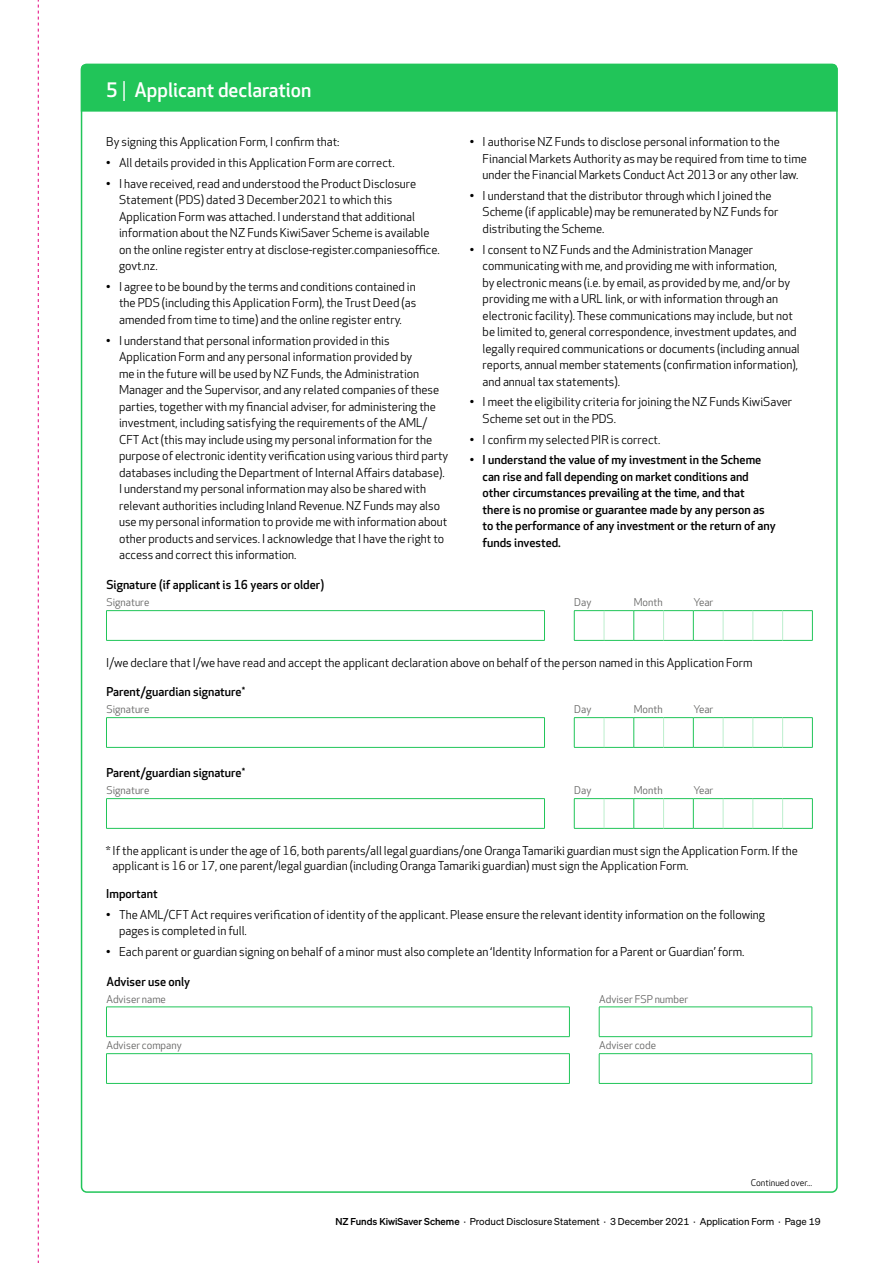
<style>
.page{position:relative;width:893px;height:1263px;background:#fff}
.page>*{position:absolute;margin:0;border:0;box-sizing:border-box;transform-origin:0 0}
.t1{font:500 19.5px "Apex New";color:#fff}
.t2{font:12px/16.5px "Apex New";color:#000}
.t3{font:500 12px/16.5px "Apex New";color:#000}
.t4{font:10.5px "Apex New";color:#626261}
.t5{font:10.5px "Apex New";color:#000}
.t6{font:9.75px "Sohne Buch";color:#000}
.t7{font:9px "Apex New";color:#000}
.s1{font-weight:400}
.s2{font-family:"Sohne Kraftig"}
</style>
<div class="page">
<svg style="left:106px;top:717px;width:707px;height:31px"></svg>
<svg style="left:106px;top:798px;width:707px;height:31px"></svg>
<svg style="left:106px;top:1008px;width:1px;height:28px"></svg>
<hr style="left:106px;top:1007px;width:464px;height:1px;background:#21c559">
<svg style="left:569px;top:1007px;width:1px;height:29px"></svg>
<svg style="left:599px;top:1008px;width:1px;height:28px"></svg>
<hr style="left:599px;top:1007px;width:213px;height:1px;background:#21c559">
<svg style="left:812px;top:1007px;width:1px;height:29px"></svg>
<hr style="left:106px;top:1036px;width:464px;height:1px;background:#21c559">
<hr style="left:599px;top:1036px;width:213px;height:1px;background:#21c559">
<svg style="left:106px;top:1054px;width:1px;height:29px"></svg>
<hr style="left:106px;top:1053px;width:464px;height:1px;background:#21c559">
<hr style="left:106px;top:1083px;width:464px;height:1px;background:#21c559">
<svg style="left:569px;top:1054px;width:1px;height:29px"></svg>
<svg style="left:599px;top:1054px;width:1px;height:29px"></svg>
<hr style="left:599px;top:1053px;width:213px;height:1px;background:#21c559">
<svg style="left:812px;top:1054px;width:1px;height:29px"></svg>
<hr style="left:599px;top:1083px;width:213px;height:1px;background:#21c559">
<div style="left:81px;top:64px;width:756px;height:48px;background:#21c559"></div>
<svg style="left:106px;top:610px;width:707px;height:31px"></svg>
<svg style="left:38px;top:0;width:1px;height:1263px"></svg>
<h1 class="t1" style="left:106px;top:77px;width:207px">5 <span class="s1">|</span> Applicant declaration</h1>
<p class="t2" style="left:106px;top:134px;width:235px">By signing this Application Form, I confirm that:</p>
<p class="t2" style="left:106px;top:154px;width:290px">• All details provided in this Application Form are correct.</p>
<p class="t2" style="left:119px;top:175px;width:322px;text-indent:-13px">• I have received, read and understood the Product Disclosure Statement (PDS) dated 3 December2021 to which this Application Form was attached. I understand that additional information about the NZ Funds KiwiSaver Scheme is available on the online register entry at disclose-register.companiesoffice. govt.nz.</p>
<p class="t2" style="left:119px;top:278px;width:299px;text-align:justify;text-indent:-13px">• I agree to be bound by the terms and conditions contained in the PDS (including this Application Form), the Trust Deed (as amended from time to time) and the online register entry.</p>
<p class="t2" style="left:119px;top:332px;width:331px;text-indent:-13px">• I understand that personal information provided in this Application Form and any personal information provided by<br>me in the future will be used by NZ Funds, the Administration Manager and the Supervisor, and any related companies of these parties, together with my financial adviser, for administering the investment, including satisfying the requirements of the AML/ CFT Act (this may include using my personal information for the purpose of electronic identity verification using various third party databases including the Department of Internal Affairs database).<br>I understand my personal information may also be shared with relevant authorities including Inland Revenue. NZ Funds may also use my personal information to provide me with information about other products and services. I acknowledge that I have the right to access and correct this information.</p>
<p class="t2" style="left:483px;top:134px;width:326px;text-indent:-13px">• I authorise NZ Funds to disclose personal information to the<br>Financial Markets Authority as may be required from time to time under the Financial Markets Conduct Act 2013 or any other law.</p>
<p class="t2" style="left:483px;top:187px;width:297px;text-indent:-13px">• I understand that the distributor through which I joined the<br>Scheme (if applicable) may be remunerated by NZ Funds for distributing the Scheme.</p>
<p class="t2" style="left:483px;top:241px;width:319px;text-indent:-13px">• I consent to NZ Funds and the Administration Manager communicating with me, and providing me with information,<br>by electronic means (i.e. by email, as provided by me, and/or by providing me with a URL link, or with information through an electronic facility). These communications may include, but not be limited to, general correspondence, investment updates, and legally required communications or documents (including annual reports, annual member statements (confirmation information), and annual tax statements).</p>
<p class="t2" style="left:483px;top:394px;width:311px;text-indent:-13px">• I meet the eligibility criteria for joining the NZ Funds KiwiSaver<br>Scheme set out in the PDS.</p>
<p class="t2" style="left:470px;top:431px;width:192px">• I confirm my selected PIR is correct.</p>
<p class="t3" style="left:483px;top:452px;width:295px;text-indent:-13px"><span class="s1">•</span> I understand the value of my investment in the Scheme can rise and fall depending on market conditions and other circumstances prevailing at the time, and that<br>there is no promise or guarantee made by any person as to the performance of any investment or the return of any funds invested.</p>
<p class="t3" style="left:106px;top:576px;width:219px">Signature (if applicant is 16 years or older)</p>
<p class="t4" style="left:106px;top:596px;width:44px">Signature</p>
<p class="t4" style="left:574px;top:596px;width:19px">Day</p>
<p class="t4" style="left:634px;top:596px;width:30px">Month</p>
<p class="t4" style="left:693px;top:596px;width:22px">Year</p>
<p class="t2" style="left:106px;top:654px;width:648px">I/we declare that I/we have read and accept the applicant declaration above on behalf of the person named in this Application Form</p>
<p class="t3" style="left:106px;top:683px;width:140px">Parent/guardian signature<sup>*</sup></p>
<p class="t4" style="left:106px;top:703px;width:44px">Signature</p>
<p class="t4" style="left:574px;top:703px;width:19px">Day</p>
<p class="t4" style="left:634px;top:703px;width:30px">Month</p>
<p class="t4" style="left:693px;top:703px;width:22px">Year</p>
<p class="t3" style="left:106px;top:764px;width:140px">Parent/guardian signature<sup>*</sup></p>
<p class="t4" style="left:106px;top:784px;width:44px">Signature</p>
<p class="t4" style="left:574px;top:784px;width:19px">Day</p>
<p class="t4" style="left:634px;top:784px;width:30px">Month</p>
<p class="t4" style="left:693px;top:784px;width:22px">Year</p>
<p class="t2" style="left:113px;top:843px;width:687px;line-height:15px;text-indent:-6px">* If the applicant is under the age of 16, both parents/all legal guardians/one Oranga Tamariki guardian must sign the Application Form. If the applicant is 16 or 17, one parent/legal guardian (including Oranga Tamariki guardian) must sign the Application Form.</p>
<p class="t3" style="left:106px;top:885px;width:53px">Important</p>
<p class="t2" style="left:119px;top:906px;width:647px;text-indent:-13px">• The AML/CFT Act requires verification of identity of the applicant. Please ensure the relevant identity information on the following pages is completed in full.</p>
<p class="t2" style="left:106px;top:943px;width:640px">• Each parent or guardian signing on behalf of a minor must also complete an ‘Identity Information for a Parent or Guardian’ form.</p>
<p class="t3" style="left:106px;top:973px;width:85px">Adviser use only</p>
<p class="t4" style="left:106px;top:992px;width:61px">Adviser name</p>
<p class="t4" style="left:599px;top:992px;width:90px">Adviser FSP number</p>
<p class="t4" style="left:106px;top:1039px;width:77px">Adviser company</p>
<p class="t4" style="left:599px;top:1039px;width:58px">Adviser code</p>
<p class="t7" style="left:751px;top:1177px;width:63px">Continued over...</p>
<p class="t5" style="left:774px;top:1214px;width:66px">NZF K38/DEC21</p>
<p class="t6" style="left:335px;top:1216px;width:487px"><span class="s2">NZ Funds KiwiSaver Scheme</span> · Product Disclosure Statement · 3 December 2021 · Application Form · Page 19</p>
</div>
